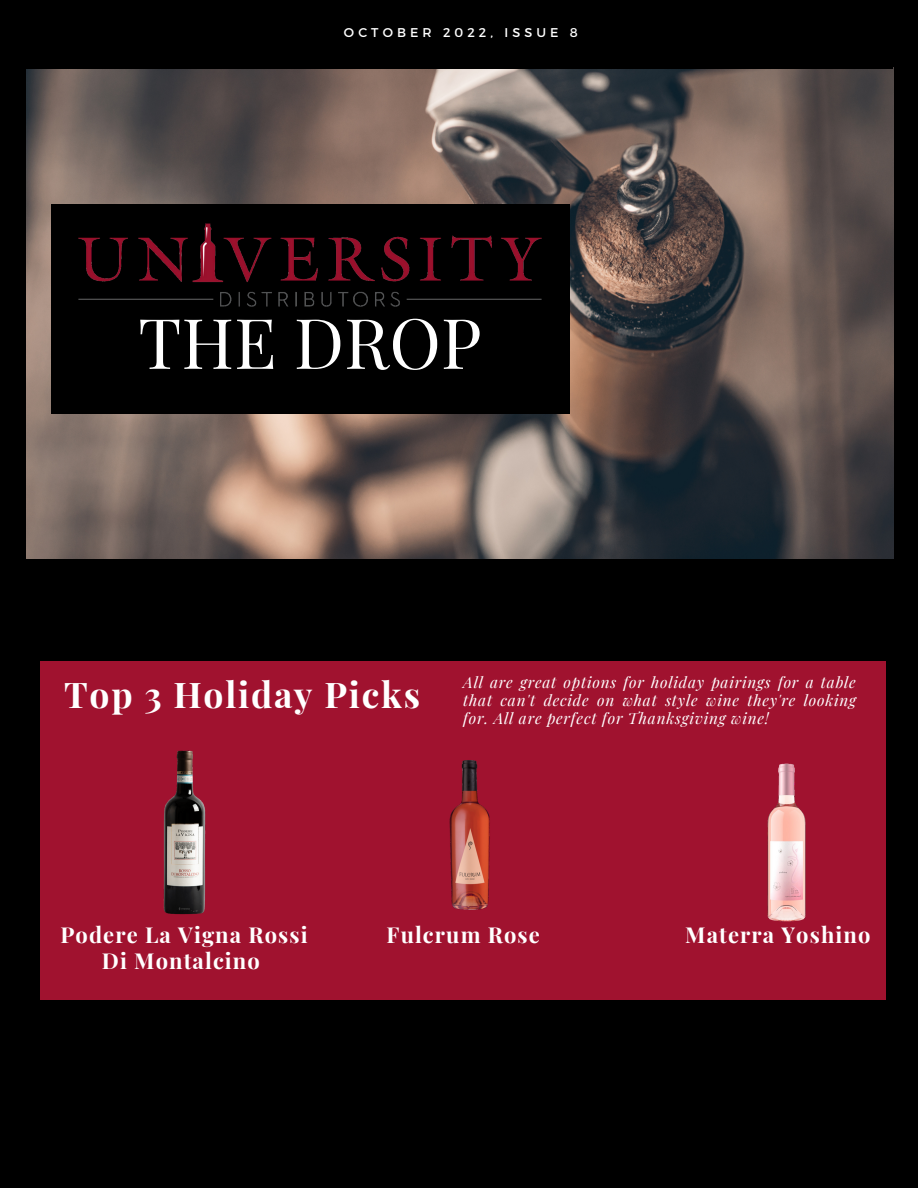
<style>
.page{position:relative;width:918px;height:1188px;background:#000}
.page>*{position:absolute;margin:0;border:0;box-sizing:border-box;transform-origin:0 0}
.t1{font:69.6px "Playfair Display";color:#fff}
.t2{font:700 35.4px "Playfair Display";letter-spacing:.05em;color:#fff}
.t3{font:700 21.9px/25.8px "Playfair Display";letter-spacing:.05em;color:#fff;text-align:center}
.t4{font:italic 15.45px/17.9px "Playfair Display";letter-spacing:.05em;color:#fff;text-align:justify}
.t5{font:12.75px "Montserrat";letter-spacing:.32em;color:#fff}
</style>
<div class="page">
<div style="left:40px;top:661px;width:846px;height:339px;background:#a0122f"></div>
<img style="left:26px;top:67px;width:868px;height:492px">
<div style="left:51px;top:205px;width:518px;height:209px;background:#000"></div>
<div style="left:26px;top:0;width:867px;height:69px;background:#000"></div>
<img style="left:78px;top:223px;width:464px;height:84px">
<img style="left:767px;top:763px;width:39px;height:159px">
<img style="left:449px;top:760px;width:41px;height:150px">
<img style="left:163px;top:750px;width:43px;height:165px">
<p class="t5" style="left:344px;top:24px;width:235px">OCTOBER 2022, ISSUE 8</p>
<h1 class="t1" style="left:138px;top:294px;width:345px">THE DROP</h1>
<h2 class="t2" style="left:64px;top:670px;width:357px">Top 3 Holiday Picks</h2>
<p class="t4" style="left:463px;top:673px;width:394px">All are great options for holiday pairings for a table that can't decide on what style wine they're looking for. All are perfect for Thanksgiving wine!</p>
<h3 class="t3" style="left:60px;top:921px;width:249px">Podere La Vigna Rossi<br>Di Montalcino</h3>
<h3 class="t3" style="left:685px;top:921px;width:187px">Materra Yoshino</h3>
<h3 class="t3" style="left:387px;top:921px;width:155px">Fulcrum Rose</h3>
</div>
